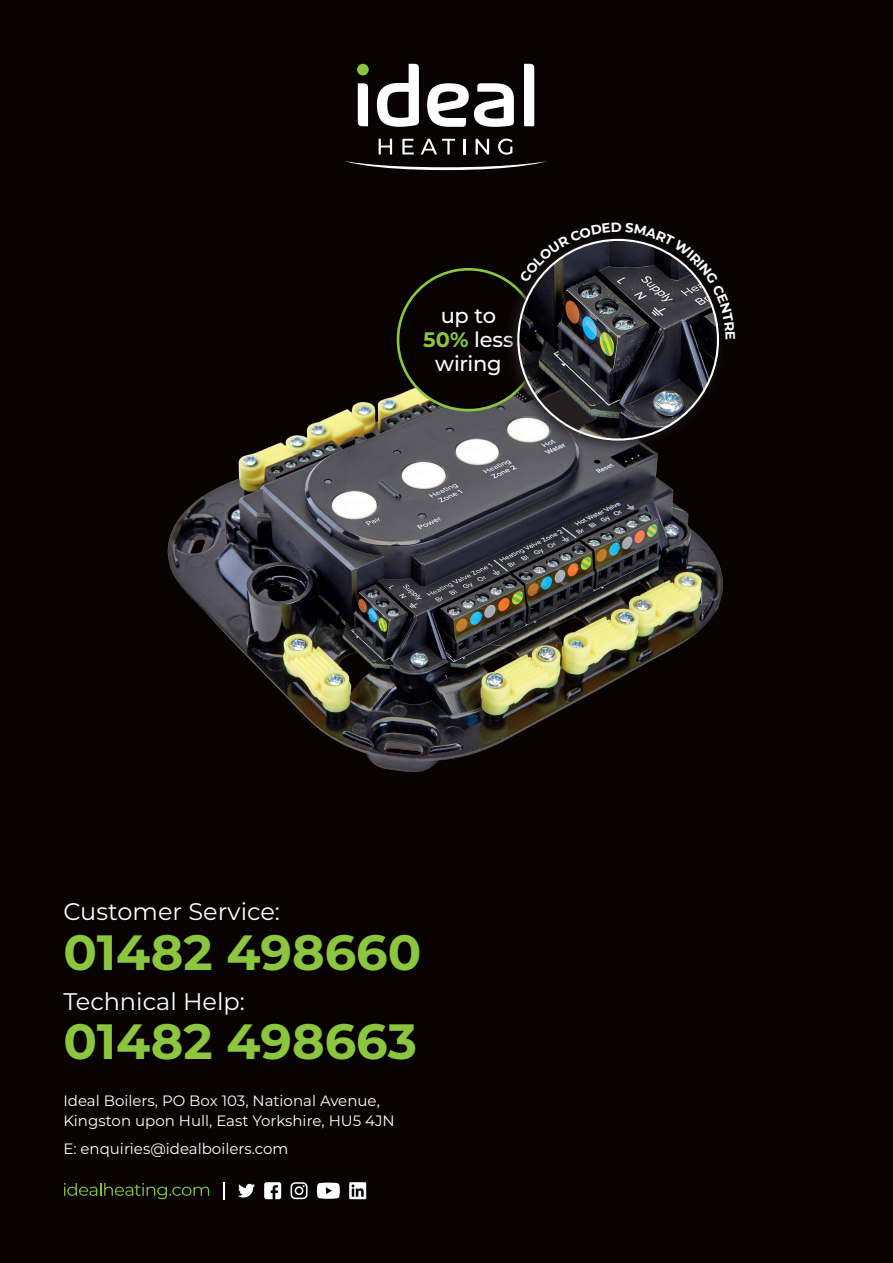
<style>
.page{position:relative;width:893px;height:1263px;background:#080302}
.page>*{position:absolute;margin:0;border:0;box-sizing:border-box;transform-origin:0 0}
.t1{font:700 49.5px "Montserrat";color:#8bc63e}
.t2{font:24px "Montserrat";color:#fff}
.t3{font:500 21px/24px "Montserrat";letter-spacing:-.015em;color:#fff;text-align:center}
.t4{font:15px/19.5px "Montserrat";color:#fff}
.s1{font-weight:700;color:#8bc63f}
</style>
<div class="page">
<svg style="left:345px;top:161px;width:202px;height:9px"></svg>
<svg style="left:377px;top:64px;width:42px;height:63px"></svg>
<svg style="left:524px;top:64px;width:10px;height:62px"></svg>
<svg style="left:358px;top:83px;width:10px;height:43px"></svg>
<svg style="left:427px;top:83px;width:87px;height:44px"></svg>
<svg style="left:379px;top:139px;width:13px;height:15px"></svg>
<svg style="left:402px;top:139px;width:12px;height:15px"></svg>
<svg style="left:421px;top:139px;width:34px;height:15px"></svg>
<svg style="left:463px;top:139px;width:2px;height:15px"></svg>
<svg style="left:476px;top:139px;width:13px;height:15px"></svg>
<svg style="left:498px;top:139px;width:15px;height:16px"></svg>
<div style="left:357px;top:64px;width:12px;height:11px;background:#8bc63e;border-radius:50%"></div>
<svg style="left:64px;top:1183px;width:145px;height:16px"></svg>
<svg style="left:224px;top:1182px;width:1px;height:17px"></svg>
<svg style="left:264px;top:1182px;width:17px;height:17px"></svg>
<svg style="left:238px;top:1184px;width:17px;height:13px"></svg>
<svg style="left:349px;top:1182px;width:17px;height:17px"></svg>
<svg style="left:291px;top:1182px;width:17px;height:17px"></svg>
<svg style="left:317px;top:1182px;width:23px;height:17px"></svg>
<img style="left:167px;top:363px;width:556px;height:409px">
<div style="left:398px;top:269px;width:141px;height:141px;background:#080302;border-radius:50%"></div>
<svg style="left:503px;top:277px;width:220px;height:177px"></svg>
<img style="left:518px;top:240px;width:200px;height:199px;border-radius:100px">
<svg style="left:519px;top:238px;width:204px;height:102px"></svg>
<h3 class="t3" style="left:423px;top:303px;width:92px">up to<br><span class="s1">50%</span> less wiring</h3>
<h2 class="t2" style="left:63px;top:895px;width:218px">Customer Service:</h2>
<h1 class="t1" style="left:63px;top:916px;width:359px">01482 498660</h1>
<h2 class="t2" style="left:63px;top:985px;width:183px">Technical Help:</h2>
<h1 class="t1" style="left:63px;top:1006px;width:355px">01482 498663</h1>
<p class="t4" style="left:63px;top:1091px;width:333px">Ideal Boilers, PO Box 103, National Avenue,<br>Kingston upon Hull, East Yorkshire, HU5 4JN</p>
<p class="t4" style="left:63px;top:1138px;width:226px">E: enquiries@idealboilers.com</p>
</div>
